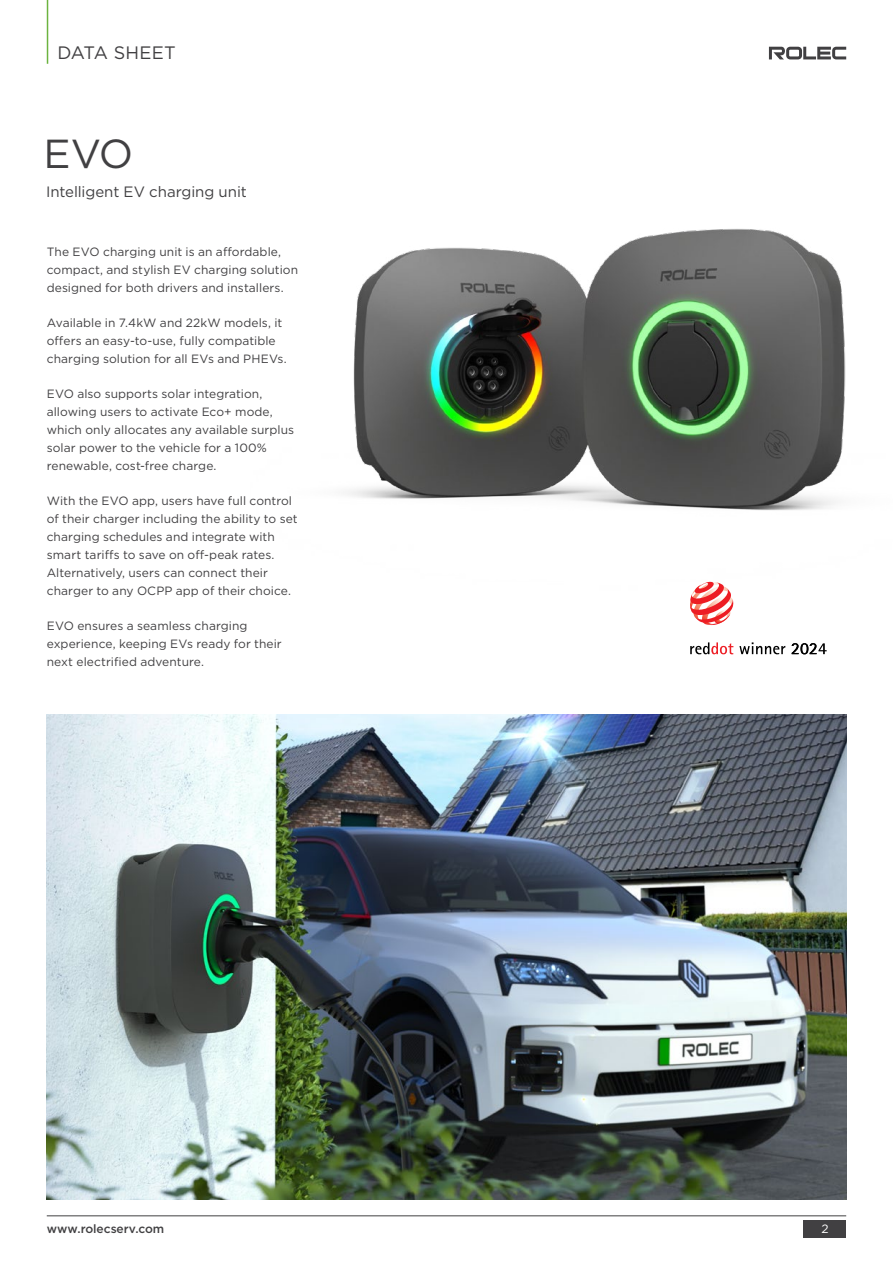
<style>
.page{position:relative;width:893px;height:1263px;background:#fff}
.page>*{position:absolute;margin:0;border:0;box-sizing:border-box;transform-origin:0 0}
.t1{font:40.5px "Gotham";color:#414042}
.t2{font:18px "Gotham";letter-spacing:.005em;color:#414042}
.t3{font:15px "Gotham";letter-spacing:-.005em;color:#414042}
.t4{font:12px/18px "Gotham";letter-spacing:.005em;color:#414042}
.t5{font:500 12px "Gotham";letter-spacing:-.005em;color:#414042}
.t6{font:12px "Gotham";color:#fff}
</style>
<div class="page">
<img style="left:347px;top:229px;width:499px;height:426px">
<hr style="left:47px;top:0;width:1px;height:64px;background:#6cb33f">
<hr style="left:47px;top:1215px;width:799px;height:1px;background:#414042">
<div style="left:804px;top:1220px;width:42px;height:18px;background:#414042"></div>
<svg style="left:769px;top:47px;width:77px;height:12px"></svg>
<img style="left:47px;top:714px;width:799px;height:485px">
<svg style="left:690px;top:642px;width:43px;height:12px"></svg>
<svg style="left:690px;top:582px;width:43px;height:43px"></svg>
<svg style="left:739px;top:642px;width:88px;height:12px"></svg>
<h2 class="t2" style="left:57px;top:42px;width:120px">DATA SHEET</h2>
<h1 class="t1" style="left:44px;top:128px;width:91px">EVO</h1>
<p class="t3" style="left:46px;top:183px;width:202px">Intelligent EV charging unit</p>
<p class="t4" style="left:47px;top:243px;width:253px">The EVO charging unit is an affordable, compact, and stylish EV charging solution designed for both drivers and installers.</p>
<p class="t4" style="left:47px;top:314px;width:242px">Available in 7.4kW and 22kW models, it offers an easy-to-use, fully compatible charging solution for all EVs and PHEVs.</p>
<p class="t4" style="left:47px;top:385px;width:249px">EVO also supports solar integration, allowing users to activate Eco+ mode, which only allocates any available surplus solar power to the vehicle for a 100% renewable, cost-free charge.</p>
<p class="t4" style="left:47px;top:492px;width:252px">With the EVO app, users have full control of their charger including the ability to set charging schedules and integrate with smart tariffs to save on off-peak rates.<br>Alternatively, users can connect their charger to any OCPP app of their choice.</p>
<p class="t4" style="left:47px;top:617px;width:237px">EVO ensures a seamless charging experience, keeping EVs ready for their next electrified adventure.</p>
<p class="t5" style="left:47px;top:1221px;width:119px">www.rolecserv.com</p>
<p class="t6" style="left:821px;top:1221px;width:9px">2</p>
</div>
